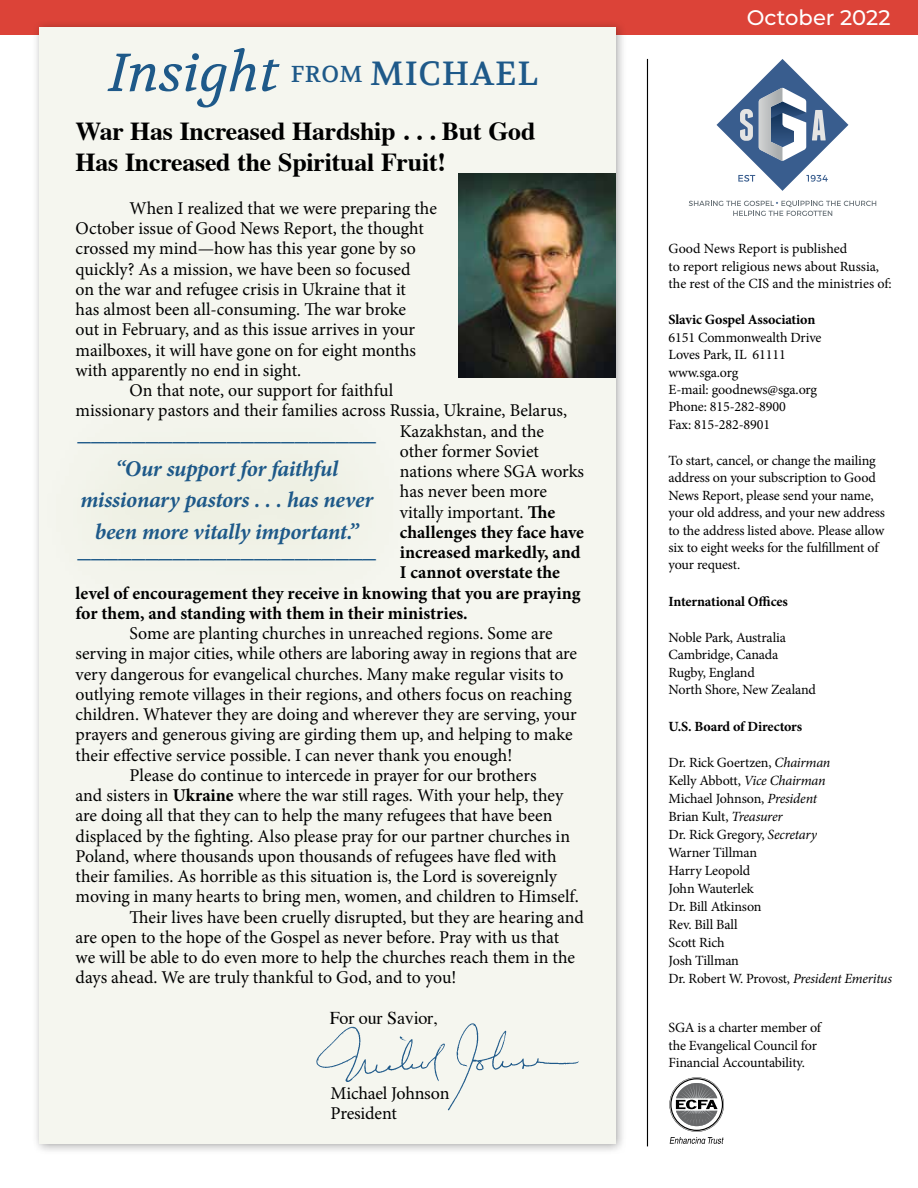
<style>
.page{position:relative;width:918px;height:1188px;background:#fff}
.page>*{position:absolute;margin:0;border:0;box-sizing:border-box;transform-origin:0 0}
.t1{font:italic 53.4px "Volkhov";color:#1e5989}
.t2{font:33.3px "Volkhov";letter-spacing:.03em;color:#1e5989}
.t3{font:italic 600 27.15px "Minion Pro";color:#1e5989}
.t4{font:700 25.8px/31.5px "Times";letter-spacing:-.01em;color:#000}
.t5{font:italic 700 22.5px/31.5px "Minion Pro";letter-spacing:-.015em;color:#1e5989;text-align:center}
.t6{font:500 21.15px "Montserrat";color:#fff}
.t7{font:18px/20.2px "Minion Pro";letter-spacing:-.005em;color:#000}
.t8{font:700 18px "Minion Pro";color:#000}
.t9{font:18px "Times";letter-spacing:-.01em;color:#000}
.t10{font:14.1px/17.4px "Minion Pro";letter-spacing:-.01em;color:#000}
.t11{font:700 14.1px "Minion Pro";letter-spacing:-.01em;color:#000}
.s1{font-size:22.95px}
.s2{font-weight:700}
.s3{font-style:italic}
</style>
<div class="page">
<div style="left:0;top:0;width:918px;height:35px;background:#dc4338"></div>
<hr style="left:647px;top:59px;width:1px;height:1087px;background:#000">
<svg style="left:717px;top:59px;width:131px;height:132px"></svg>
<svg style="left:689px;top:201px;width:187px;height:15px"></svg>
<svg style="left:669px;top:1077px;width:55px;height:67px"></svg>
<div style="left:31px;top:19px;width:596px;height:1136px;background:#000;opacity:.35"></div>
<div style="left:39px;top:27px;width:576px;height:1117px;background:#f5f6ef"></div>
<div style="left:31px;top:386px;width:390px;height:231px;background:#f3f4ec"></div>
<img style="left:458px;top:174px;width:158px;height:203px">
<img style="left:316px;top:1023px;width:263px;height:88px">
<h1 class="t1" style="left:109px;top:40px;width:172px">Insight</h1>
<h2 class="t2" style="left:291px;top:53px;width:249px"><span class="s1">FROM</span> MICHAEL</h2>
<h3 class="t4" style="left:76px;top:112px;width:461px">War Has Increased Hardship . . . But God<br>Has Increased the Spiritual Fruit!</h3>
<p class="t7" style="left:130px;top:198px;width:309px">When I realized that we were preparing the</p>
<p class="t7" style="left:76px;top:218px;width:350px">October issue of Good News Report, the thought</p>
<p class="t7" style="left:76px;top:239px;width:342px">crossed my mind—how has this year gone by so</p>
<p class="t7" style="left:76px;top:259px;width:336px">quickly? As a mission, we have been so focused</p>
<p class="t7" style="left:76px;top:279px;width:332px">on the war and refugee crisis in Ukraine that it</p>
<p class="t7" style="left:76px;top:299px;width:332px">has almost been all-consuming. The war broke</p>
<p class="t7" style="left:76px;top:320px;width:341px">out in February, and as this issue arrives in your</p>
<p class="t7" style="left:76px;top:340px;width:342px">mailboxes, it will have gone on for eight months</p>
<p class="t7" style="left:76px;top:360px;width:227px">with apparently no end in sight.</p>
<p class="t7" style="left:130px;top:380px;width:265px">On that note, our support for faithful</p>
<p class="t7" style="left:76px;top:401px;width:493px">missionary pastors and their families across Russia, Ukraine, Belarus,</p>
<p class="t7" style="left:400px;top:421px;width:146px">Kazakhstan, and the</p>
<p class="t7" style="left:400px;top:441px;width:141px">other former Soviet</p>
<p class="t7" style="left:400px;top:461px;width:186px">nations where SGA works</p>
<p class="t7" style="left:400px;top:482px;width:149px">has never been more</p>
<p class="t7" style="left:400px;top:502px;width:157px">vitally important. <span class="s2">The</span></p>
<p class="t8" style="left:400px;top:519px;width:186px">challenges they face have</p>
<p class="t8" style="left:400px;top:540px;width:182px">increased markedly, and</p>
<p class="t8" style="left:400px;top:560px;width:162px">I cannot overstate the</p>
<p class="t8" style="left:76px;top:580px;width:507px">level of encouragement they receive in knowing that you are praying</p>
<p class="t8" style="left:76px;top:600px;width:394px">for them, and standing with them in their ministries.</p>
<p class="t7" style="left:130px;top:623px;width:425px">Some are planting churches in unreached regions. Some are</p>
<p class="t7" style="left:76px;top:644px;width:503px">serving in major cities, while others are laboring away in regions that are</p>
<p class="t7" style="left:76px;top:664px;width:490px">very dangerous for evangelical churches. Many make regular visits to</p>
<p class="t7" style="left:76px;top:684px;width:498px">outlying remote villages in their regions, and others focus on reaching</p>
<p class="t7" style="left:76px;top:704px;width:503px">children. Whatever they are doing and wherever they are serving, your</p>
<p class="t7" style="left:76px;top:725px;width:499px">prayers and generous giving are girding them up, and helping to make</p>
<p class="t7" style="left:76px;top:745px;width:438px">their effective service possible. I can never thank you enough!</p>
<p class="t7" style="left:130px;top:765px;width:408px">Please do continue to intercede in prayer for our brothers</p>
<p class="t7" style="left:76px;top:785px;width:489px">and sisters in <span class="s2">Ukraine</span> where the war still rages. With your help, they</p>
<p class="t7" style="left:76px;top:806px;width:478px">are doing all that they can to help the many refugees that have been</p>
<p class="t7" style="left:76px;top:826px;width:496px">displaced by the fighting. Also please pray for our partner churches in</p>
<p class="t7" style="left:76px;top:846px;width:483px">Poland, where thousands upon thousands of refugees have fled with</p>
<p class="t7" style="left:76px;top:866px;width:483px">their families. As horrible as this situation is, the Lord is sovereignly</p>
<p class="t7" style="left:76px;top:887px;width:505px">moving in many hearts to bring men, women, and children to Himself.</p>
<p class="t7" style="left:130px;top:907px;width:456px">Their lives have been cruelly disrupted, but they are hearing and</p>
<p class="t7" style="left:76px;top:927px;width:485px">are open to the hope of the Gospel as never before. Pray with us that</p>
<p class="t7" style="left:76px;top:947px;width:501px">we will be able to do even more to help the churches reach them in the</p>
<p class="t7" style="left:76px;top:968px;width:382px">days ahead. We are truly thankful to God, and to you!</p>
<p class="t9" style="left:330px;top:1001px;width:109px">For our Savior,</p>
<h3 class="t3" style="left:77px;top:412px;width:300px">______________________</h3>
<p class="t5" style="left:80px;top:452px;width:295px">“Our support for faithful missionary pastors . . . has never been more vitally important.”</p>
<h3 class="t3" style="left:77px;top:529px;width:300px">______________________</h3>
<p class="t7" style="left:331px;top:1083px;width:120px">Michael Johnson<br>President</p>
<p class="t6" style="left:747px;top:3px;width:145px">October 2022</p>
<p class="t10" style="left:669px;top:240px;width:225px">Good News Report is published<br>to report religious news about Russia, the rest of the CIS and the ministries of:</p>
<p class="t11" style="left:669px;top:310px;width:148px">Slavic Gospel Association</p>
<p class="t10" style="left:669px;top:329px;width:155px">6151 Commonwealth Drive<br>Loves Park, IL 61111 www.sga.org<br>E-mail: goodnews@sga.org<br>Phone: 815-282-8900<br>Fax: 815-282-8901</p>
<p class="t10" style="left:669px;top:452px;width:218px">To start, cancel, or change the mailing address on your subscription to Good News Report, please send your name, your old address, and your new address to the address listed above. Please allow six to eight weeks for the fulfillment of your request.</p>
<p class="t11" style="left:669px;top:591px;width:121px">International Offices</p>
<p class="t10" style="left:669px;top:629px;width:149px">Noble Park, Australia<br>Cambridge, Canada<br>Rugby, England<br>North Shore, New Zealand</p>
<p class="t11" style="left:669px;top:716px;width:135px">U.S. Board of Directors</p>
<p class="t10" style="left:669px;top:754px;width:225px;line-height:18px">Dr. Rick Goertzen, <span class="s3">Chairman<br></span>Kelly Abbott, <span class="s3">Vice Chairman<br></span>Michael Johnson, <span class="s3">President<br></span>Brian Kult, <span class="s3">Treasurer<br></span>Dr. Rick Gregory, <span class="s3">Secretary<br></span>Warner Tillman<br>Harry Leopold<br>John Wauterlek<br>Dr. Bill Atkinson<br>Rev. Bill Ball<br>Scott Rich<br>Josh Tillman<br>Dr. Robert W. Provost, <span class="s3">President Emeritus</span></p>
<p class="t10" style="left:669px;top:1019px;width:154px">SGA is a charter member of the Evangelical Council for<br>Financial Accountability.</p>
</div>
